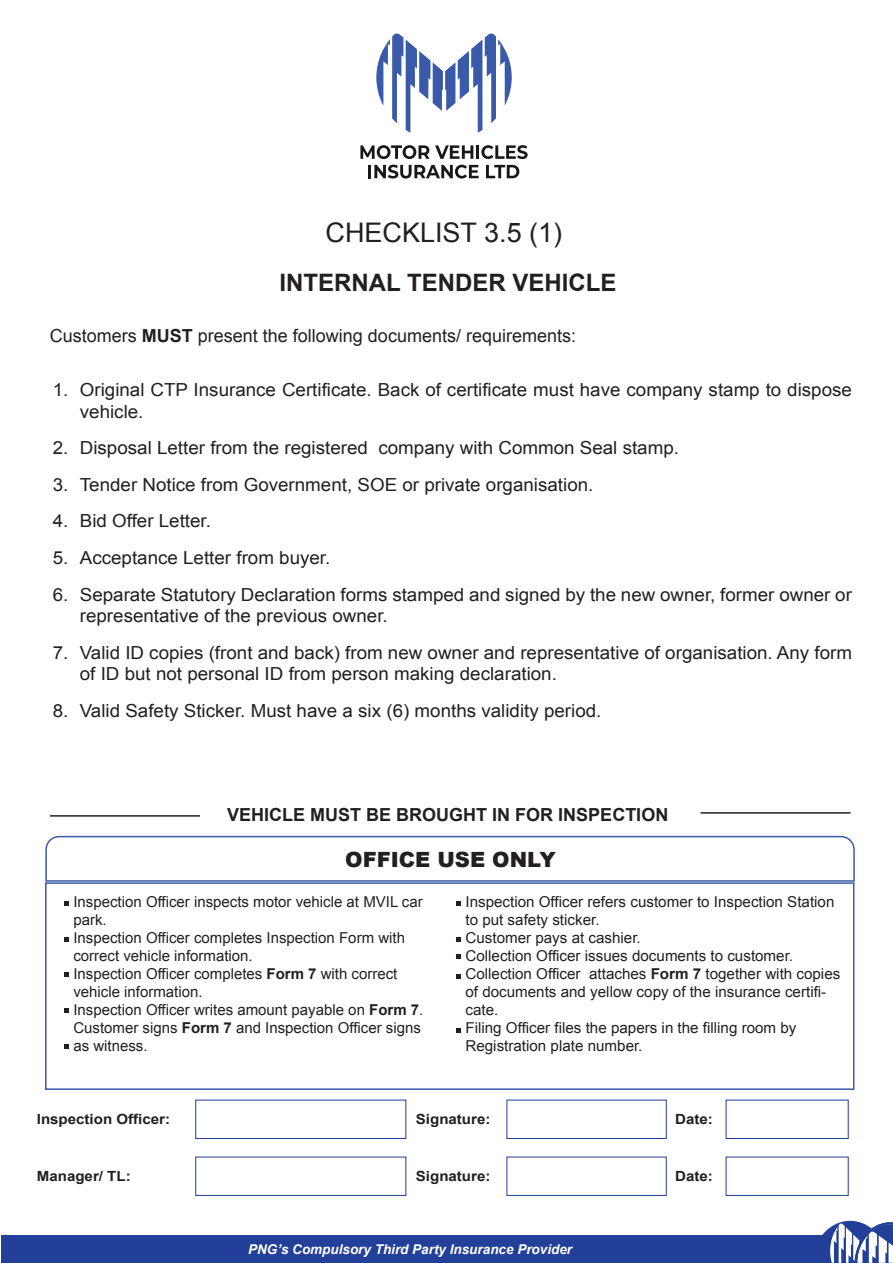
<style>
.page{position:relative;width:893px;height:1263px;background:#fff}
.page>*{position:absolute;margin:0;border:0;box-sizing:border-box;transform-origin:0 0}
.t1{font:27px "Arial";color:#231f20}
.t2{font:700 24px "Arial";color:#231f20}
.t3{font:900 21px "Arial";color:#231f20}
.t4{font:18px/21.6px "Arial";color:#231f20;scale:1.04 1}
.t5{font:18px "Arial";color:#231f20}
.t6{font:700 18px "Arial";color:#231f20}
.t7{font:15px/18px "Arial";color:#231f20}
.t8{font:700 14.1px "Arial";color:#231f20;scale:1.07 1}
.t9{font:italic 700 13.5px "Arial";color:#fff}
.s1{font-weight:700}
</style>
<div class="page">
<hr style="left:50px;top:815px;width:150px;height:2px;background:#231f20">
<hr style="left:700px;top:812px;width:150px;height:2px;background:#231f20">
<div style="left:1px;top:1236px;width:892px;height:27px;background:#223f99"></div>
<svg style="left:811px;top:1220px;width:82px;height:43px"></svg>
<svg style="left:376px;top:34px;width:136px;height:99px"></svg>
<svg style="left:360px;top:145px;width:113px;height:14px"></svg>
<hr style="left:476px;top:145px;width:3px;height:14px;background:#181818">
<svg style="left:481px;top:145px;width:47px;height:14px"></svg>
<svg style="left:369px;top:165px;width:110px;height:13px"></svg>
<svg style="left:486px;top:165px;width:33px;height:13px"></svg>
<div style="left:195px;top:1100px;width:211px;height:39px;background:#fff;border:1px solid #223f99"></div>
<div style="left:506px;top:1100px;width:161px;height:39px;background:#fff;border:1px solid #223f99"></div>
<div style="left:726px;top:1100px;width:123px;height:39px;background:#fff;border:1px solid #223f99"></div>
<div style="left:195px;top:1157px;width:211px;height:39px;background:#fff;border:1px solid #223f99"></div>
<div style="left:506px;top:1157px;width:161px;height:39px;background:#fff;border:1px solid #223f99"></div>
<div style="left:726px;top:1157px;width:123px;height:39px;background:#fff;border:1px solid #223f99"></div>
<svg style="left:45px;top:835px;width:810px;height:47px"></svg>
<svg style="left:65px;top:901px;width:4px;height:4px"></svg>
<svg style="left:65px;top:973px;width:4px;height:4px"></svg>
<svg style="left:65px;top:937px;width:4px;height:4px"></svg>
<svg style="left:65px;top:1008px;width:4px;height:5px"></svg>
<svg style="left:65px;top:1044px;width:4px;height:5px"></svg>
<svg style="left:456px;top:901px;width:5px;height:4px"></svg>
<svg style="left:456px;top:955px;width:5px;height:4px"></svg>
<svg style="left:456px;top:937px;width:5px;height:4px"></svg>
<svg style="left:456px;top:974px;width:5px;height:4px"></svg>
<svg style="left:456px;top:1028px;width:5px;height:4px"></svg>
<div style="left:45px;top:882px;width:809px;height:208px;border:2px solid #395aa8"></div>
<h1 class="t1" style="left:326px;top:215px;width:238px">CHECKLIST 3.5 (1)</h1>
<h2 class="t2" style="left:280px;top:267px;width:338px">INTERNAL TENDER VEHICLE</h2>
<p class="t5" style="left:50px;top:324px;width:528px">Customers <span class="s1">MUST</span> present the following documents/ requirements:</p>
<p class="t4" style="left:80px;top:379px;width:744px;text-indent:-27px">1. Original CTP Insurance Certificate. Back of certificate must have company stamp to dispose vehicle.</p>
<p class="t4" style="left:53px;top:437px;width:604px">2. Disposal Letter from the registered company with Common Seal stamp.</p>
<p class="t4" style="left:53px;top:474px;width:521px">3. Tender Notice from Government, SOE or private organisation.</p>
<p class="t4" style="left:53px;top:510px;width:154px">4. Bid Offer Letter.</p>
<p class="t4" style="left:53px;top:547px;width:268px">5. Acceptance Letter from buyer.</p>
<p class="t4" style="left:80px;top:584px;width:744px;text-indent:-27px">6. Separate Statutory Declaration forms stamped and signed by the new owner, former owner or representative of the previous owner.</p>
<p class="t4" style="left:80px;top:642px;width:744px;text-indent:-27px">7. Valid ID copies (front and back) from new owner and representative of organisation. Any form of ID but not personal ID from person making declaration.</p>
<p class="t4" style="left:53px;top:700px;width:529px">8. Valid Safety Sticker. Must have a six (6) months validity period.</p>
<p class="t6" style="left:227px;top:803px;width:443px">VEHICLE MUST BE BROUGHT IN FOR INSPECTION</p>
<h3 class="t3" style="left:345px;top:844px;width:212px">OFFICE USE ONLY</h3>
<p class="t7" style="left:73px;top:893px;width:351px">Inspection Officer inspects motor vehicle at MVIL car park.<br>Inspection Officer completes Inspection Form with correct vehicle information.<br>Inspection Officer completes <span class="s1">Form 7</span> with correct vehicle information.<br>Inspection Officer writes amount payable on <span class="s1">Form 7</span>.<br>Customer signs <span class="s1">Form 7</span> and Inspection Officer signs as witness.</p>
<p class="t7" style="left:465px;top:893px;width:376px">Inspection Officer refers customer to Inspection Station to put safety sticker.<br>Customer pays at cashier.<br>Collection Officer issues documents to customer.<br>Collection Officer attaches <span class="s1">Form 7</span> together with copies of documents and yellow copy of the insurance certifi&shy;cate.<br>Filing Officer files the papers in the filling room by Registration plate number.</p>
<p class="t8" style="left:37px;top:1110px;width:126px">Inspection Officer:</p>
<p class="t8" style="left:416px;top:1110px;width:71px">Signature:</p>
<p class="t8" style="left:675px;top:1110px;width:37px">Date:</p>
<p class="t8" style="left:37px;top:1167px;width:89px">Manager/ TL:</p>
<p class="t8" style="left:416px;top:1167px;width:71px">Signature:</p>
<p class="t8" style="left:675px;top:1167px;width:37px">Date:</p>
<p class="t9" style="left:248px;top:1240px;width:325px">PNG’s Compulsory Third Party Insurance Provider</p>
</div>
